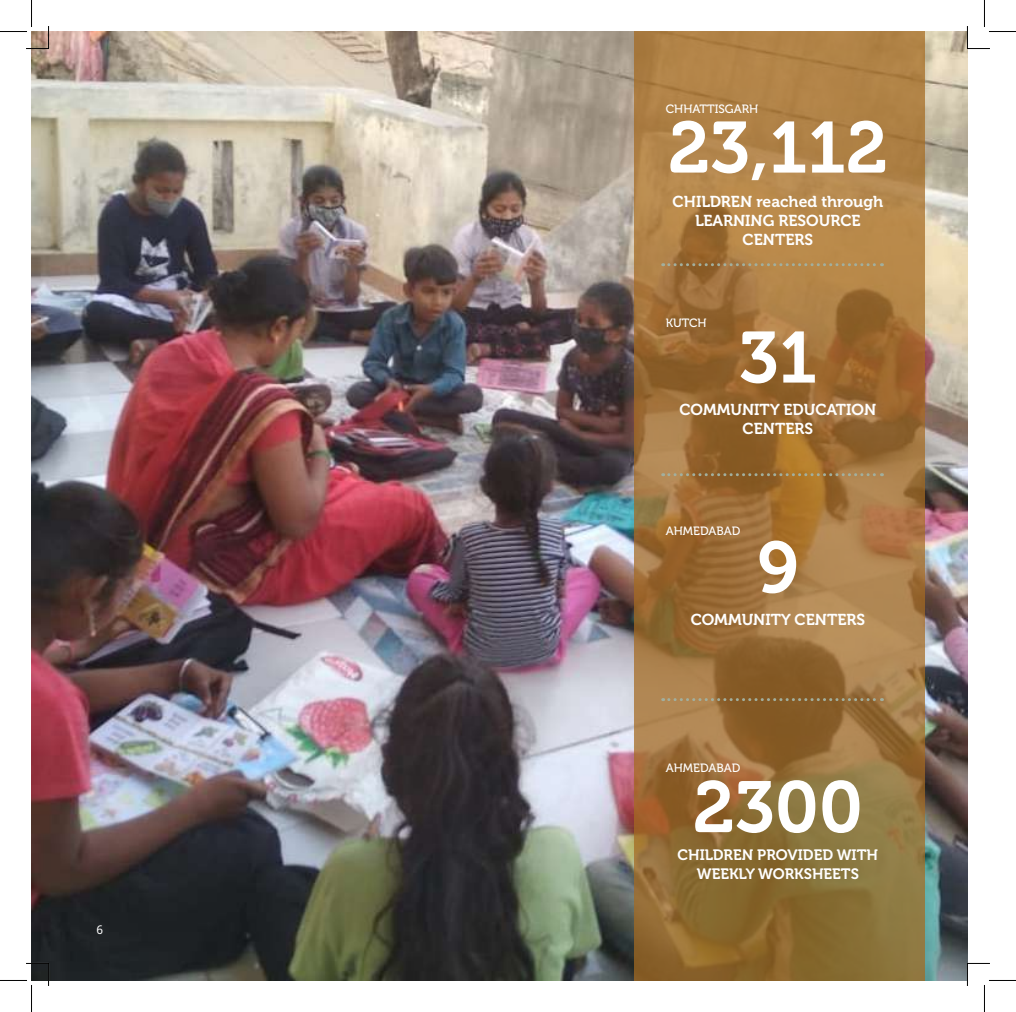
<style>
.page{position:relative;width:1016px;height:1012px;background:#fff}
.page>*{position:absolute;margin:0;border:0;box-sizing:border-box;transform-origin:0 0}
.t1{font:72px "Museo 700";color:#fff}
.t2{font:15.75px/19px "Museo 700";color:#fff;text-align:center}
.t3{font:15px/19px "Museo 700";color:#fff;text-align:center}
.t4{font:12px "Museo 500";color:#fff}
.t5{font:12px "Noto Sans";color:#fff}
</style>
<div class="page">
<img style="left:32px;top:31px;width:935px;height:949px">
<svg style="left:634px;top:32px;width:290px;height:948px;background:#9f753d"></svg>
<svg style="left:662px;top:263px;width:220px;height:3px"></svg>
<svg style="left:662px;top:473px;width:220px;height:3px"></svg>
<svg style="left:662px;top:698px;width:220px;height:3px"></svg>
<svg style="left:0;top:0;width:49px;height:49px"></svg>
<svg style="left:0;top:962px;width:49px;height:49px"></svg>
<svg style="left:966px;top:0;width:49px;height:49px"></svg>
<svg style="left:966px;top:962px;width:49px;height:49px"></svg>
<p class="t5" style="left:96px;top:920px;width:8px">6</p>
<p class="t4" style="left:665px;top:102px;width:94px">CHHATTISGARH</p>
<h1 class="t1" style="left:667px;top:108px;width:221px">23,112</h1>
<p class="t2" style="left:672px;top:192px;width:212px">CHILDREN reached through<br>LEARNING RESOURCE<br>CENTERS</p>
<p class="t4" style="left:665px;top:316px;width:43px">KUTCH</p>
<h1 class="t1" style="left:738px;top:317px;width:80px">31</h1>
<p class="t2" style="left:679px;top:400px;width:198px">COMMUNITY EDUCATION<br>CENTERS</p>
<p class="t4" style="left:665px;top:524px;width:76px">AHMEDABAD</p>
<h1 class="t1" style="left:756px;top:527px;width:43px">9</h1>
<p class="t2" style="left:690px;top:610px;width:176px">COMMUNITY CENTERS</p>
<p class="t4" style="left:665px;top:761px;width:76px">AHMEDABAD</p>
<h1 class="t1" style="left:692px;top:767px;width:171px">2300</h1>
<p class="t3" style="left:677px;top:845px;width:202px">CHILDREN PROVIDED WITH<br>WEEKLY WORKSHEETS</p>
</div>
